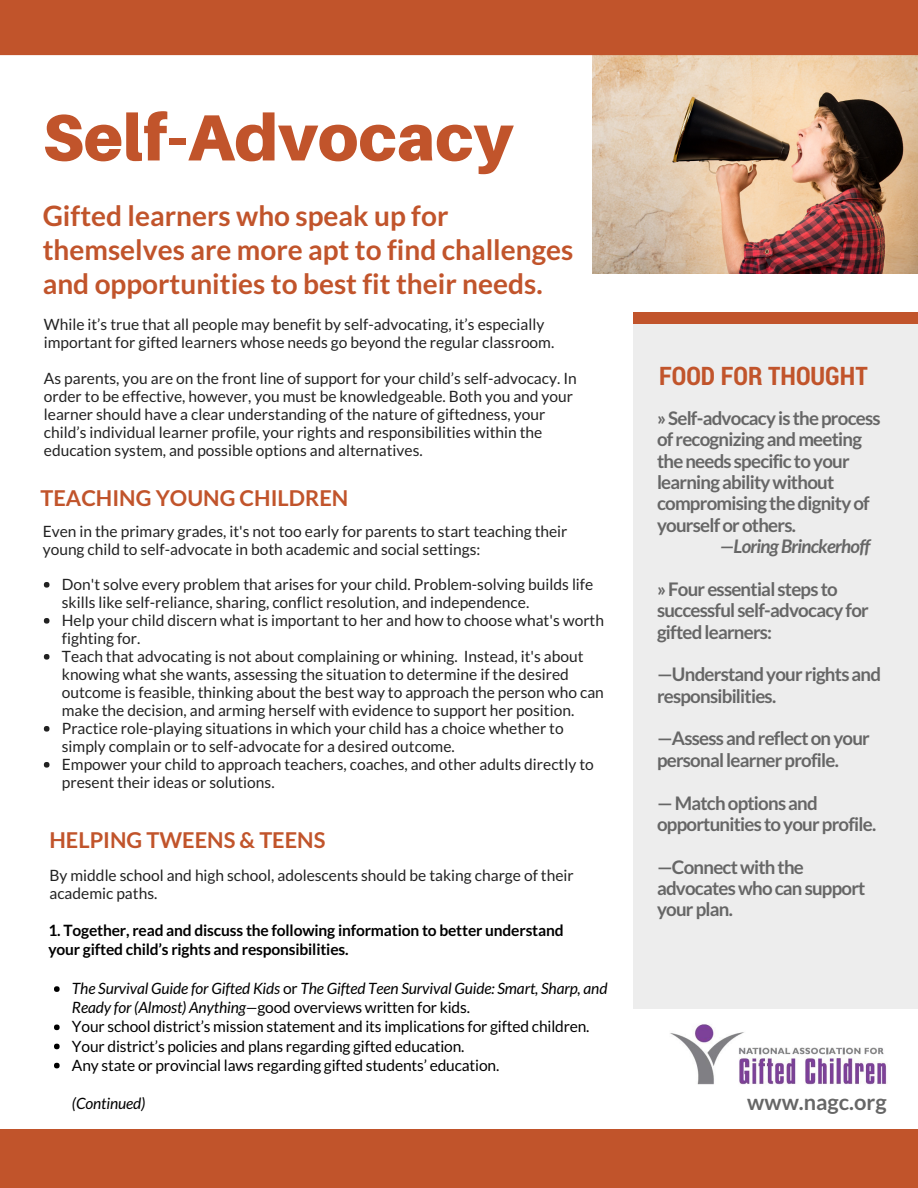
<style>
.page{position:relative;width:918px;height:1188px;background:#fff}
.page>*{position:absolute;margin:0;border:0;box-sizing:border-box;transform-origin:0 0}
.t1{font:900 65.4px "Aileron";color:#c1542b}
.t2{font:700 28.05px/33.8px "Lato";color:#c1542b}
.t3{font:700 25.5px "Roboto Condensed";color:#c1542b}
.t4{font:700 21.75px "Lato";color:#c1542b}
.t5{font:700 21.75px "Lato";color:#666}
.t6{font:700 18.75px/21.3px "Lato";letter-spacing:-.04em;color:#666}
.t7{font:italic 700 18.75px "Lato";letter-spacing:-.04em;color:#666}
.t8{font:15.6px/18px "Lato";color:#222}
.t9{font:15.6px/19.2px "Lato";letter-spacing:-.01em;color:#000}
.t10{font:700 15.6px/19.2px "Lato";letter-spacing:-.01em;color:#000}
.t11{font:italic 15.6px "Lato";letter-spacing:-.01em;color:#000}
.s1{font-style:italic}
</style>
<div class="page">
<img style="left:593px;top:55px;width:325px;height:218px">
<div style="left:0;top:0;width:918px;height:55px;background:#c1542b"></div>
<div style="left:633px;top:314px;width:285px;height:695px;background:#ededed"></div>
<div style="left:0;top:1130px;width:918px;height:58px;background:#c1542b"></div>
<img style="left:670px;top:1024px;width:218px;height:61px">
<div style="left:633px;top:313px;width:285px;height:11px;background:#c1542b"></div>
<svg style="left:44px;top:582px;width:6px;height:6px"></svg>
<svg style="left:44px;top:618px;width:6px;height:6px"></svg>
<svg style="left:44px;top:654px;width:6px;height:6px"></svg>
<svg style="left:44px;top:726px;width:6px;height:6px"></svg>
<svg style="left:44px;top:762px;width:6px;height:6px"></svg>
<svg style="left:54px;top:986px;width:6px;height:6px"></svg>
<svg style="left:54px;top:1025px;width:6px;height:5px"></svg>
<svg style="left:54px;top:1044px;width:6px;height:5px"></svg>
<svg style="left:54px;top:1063px;width:6px;height:5px"></svg>
<h1 class="t1" style="left:43px;top:97px;width:472px">Self-Advocacy</h1>
<h2 class="t2" style="left:43px;top:199px;width:532px">Gifted learners who speak up for themselves are more apt to find challenges and opportunities to best fit their needs.</h2>
<p class="t8" style="left:44px;top:315px;width:512px">While it’s true that all people may benefit by self-advocating, it’s especially important for gifted learners whose needs go beyond the regular classroom.</p>
<p class="t8" style="left:44px;top:369px;width:534px">As parents, you are on the front line of support for your child’s self-advocacy. In order to be effective, however, you must be knowledgeable. Both you and your learner should have a clear understanding of the nature of giftedness, your child’s individual learner profile, your rights and responsibilities within the education system, and possible options and alternatives.</p>
<h3 class="t3" style="left:659px;top:358px;width:210px">FOOD FOR THOUGHT</h3>
<p class="t6" style="left:657px;top:407px;width:225px">»Self-advocacyis theprocess of recognizingandmeeting theneeds specifictoyour learningabilitywithout compromisingthedignityof yourselforothers.</p>
<p class="t7" style="left:720px;top:535px;width:152px">—LoringBrinckerhoff</p>
<p class="t6" style="left:657px;top:578px;width:213px">»Fouressential steps to successful self-advocacyfor giftedlearners:</p>
<p class="t6" style="left:657px;top:663px;width:226px">—Understandyour rightsand responsibilities.</p>
<p class="t6" style="left:657px;top:728px;width:214px">—Assessandreflectonyour personallearnerprofile.</p>
<p class="t6" style="left:657px;top:792px;width:221px">—Matchoptionsand opportunities toyourprofile.</p>
<p class="t6" style="left:657px;top:856px;width:210px">—Connectwiththe advocateswhocansupport yourplan.</p>
<h3 class="t4" style="left:40px;top:485px;width:309px">TEACHING YOUNG CHILDREN</h3>
<p class="t8" style="left:43px;top:522px;width:526px">Even in the primary grades, it's not too early for parents to start teaching their young child to self-advocate in both academic and social settings:</p>
<p class="t8" style="left:62px;top:575px;width:544px">Don't solve every problem that arises for your child. Problem-solving builds life skills like self-reliance, sharing, conflict resolution, and independence.<br>Help your child discern what is important to her and how to choose what's worth fighting for.<br>Teach that advocating is not about complaining or whining. Instead, it's about knowing what she wants, assessing the situation to determine if the desired outcome is feasible, thinking about the best way to approach the person who can make the decision, and arming herself with evidence to support her position.<br>Practice role-playing situations in which your child has a choice whether to simply complain or to self-advocate for a desired outcome.<br>Empower your child to approach teachers, coaches, and other adults directly to present their ideas or solutions.</p>
<h3 class="t4" style="left:50px;top:827px;width:277px">HELPING TWEENS &amp; TEENS</h3>
<p class="t8" style="left:50px;top:866px;width:526px">By middle school and high school, adolescents should be taking charge of their academic paths.</p>
<p class="t10" style="left:48px;top:920px;width:517px">1. Together, read and discuss the following information to better understand your gifted child’s rights and responsibilities.</p>
<p class="t9" style="left:72px;top:979px;width:537px"><span class="s1">The Survival Guide for Gifted Kids</span> or <span class="s1">The Gifted Teen Survival Guide: Smart, Sharp, and Ready for (Almost) Anything—</span>good overviews written for kids.<br>Your school district’s mission statement and its implications for gifted children.<br>Your district’s policies and plans regarding gifted education.<br>Any state or provincial laws regarding gifted students’ education.</p>
<p class="t11" style="left:72px;top:1094px;width:75px">(Continued)</p>
<h3 class="t5" style="left:747px;top:1089px;width:141px">www.nagc.org</h3>
</div>
